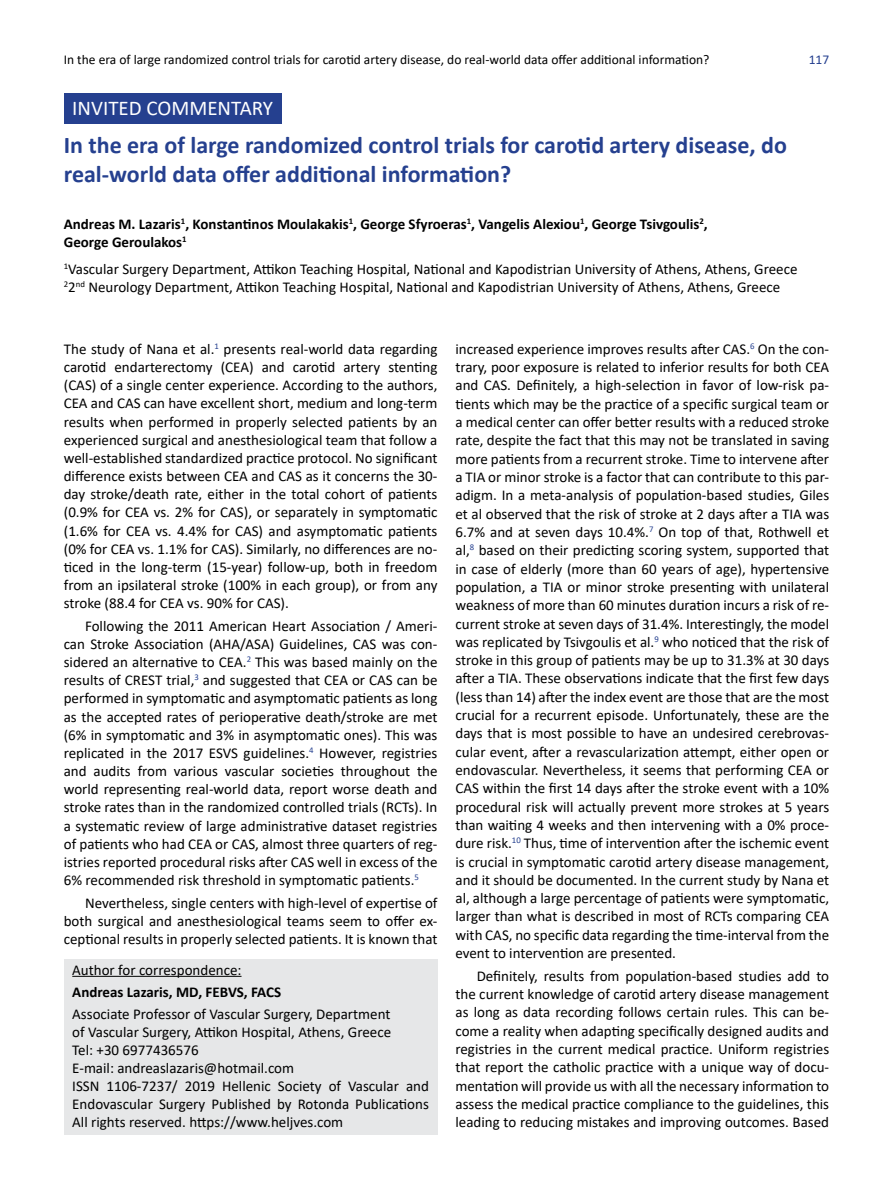
<style>
.page{position:relative;width:893px;height:1191px;background:#fff}
.page>*{position:absolute;margin:0;border:0;box-sizing:border-box;transform-origin:0 0}
.t1{font:700 24px/28.8px "Calibri";color:#25408f}
.t2{font:21px "Calibri";color:#fff}
.t3{font:15px/18.3px "Calibri";color:#000;text-align:justify}
.t4{font:700 15px/18px "Calibri";color:#000}
.t5{font:13.5px "Calibri";color:#000}
.t6{font:13.5px "Calibri";color:#25408f}
</style>
<div class="page">
<div style="left:64px;top:959px;width:373px;height:23px;background:#e6e7e8"></div>
<hr style="left:72px;top:975px;width:170px;height:1px;background:#000">
<div style="left:64px;top:981px;width:373px;height:24px;background:#e6e7e8"></div>
<div style="left:64px;top:1003px;width:373px;height:24px;background:#e6e7e8"></div>
<div style="left:64px;top:1021px;width:373px;height:24px;background:#e6e7e8"></div>
<div style="left:64px;top:1039px;width:373px;height:24px;background:#e6e7e8"></div>
<div style="left:64px;top:1057px;width:373px;height:24px;background:#e6e7e8"></div>
<div style="left:64px;top:1075px;width:373px;height:60px;background:#e6e7e8"></div>
<div style="left:64px;top:94px;width:218px;height:30px;background:#25408f"></div>
<p class="t5" style="left:64px;top:50px;width:647px">In the era of large randomized control trials for carotid artery disease, do real-world data offer additional information?</p>
<p class="t6" style="left:809px;top:50px;width:22px">117</p>
<h2 class="t2" style="left:72px;top:94px;width:202px">INVITED COMMENTARY</h2>
<h1 class="t1" style="left:64px;top:130px;width:725px">In the era of large randomized control trials for carotid artery disease, do real-world data offer additional information?</h1>
<p class="t4" style="left:64px;top:215px;width:645px">Andreas M. Lazaris<sup>1</sup>, Konstantinos Moulakakis<sup>1</sup>, George Sfyroeras<sup>1</sup>, Vangelis Alexiou<sup>1</sup>, George Tsivgoulis<sup>2</sup>,<br>George Geroulakos<sup>1</sup></p>
<p class="t3" style="left:64px;top:259px;width:735px"><sup>1</sup>Vascular Surgery Department, Attikon Teaching Hospital, National and Kapodistrian University of Athens, Athens, Greece<br><sup>2</sup>2<sup>nd</sup> Neurology Department, Attikon Teaching Hospital, National and Kapodistrian University of Athens, Athens, Greece</p>
<p class="t3" style="left:64px;top:339px;width:375px">The study of Nana et al.<sup>1</sup> presents real-world data regarding carotid endarterectomy (CEA) and carotid artery stenting (CAS) of a single center experience. According to the authors, CEA and CAS can have excellent short, medium and long-term results when performed in properly selected patients by an experienced surgical and anesthesiological team that follow a well-established standardized practice protocol. No significant difference exists between CEA and CAS as it concerns the 30- day stroke/death rate, either in the total cohort of patients (0.9% for CEA vs. 2% for CAS), or separately in symptomatic (1.6% for CEA vs. 4.4% for CAS) and asymptomatic patients (0% for CEA vs. 1.1% for CAS). Similarly, no differences are no&shy;ticed in the long-term (15-year) follow-up, both in freedom from an ipsilateral stroke (100% in each group), or from any stroke (88.4 for CEA vs. 90% for CAS).</p>
<p class="t3" style="left:64px;top:616px;width:375px;text-indent:21px">Following the 2011 American Heart Association / Ameri&shy;can Stroke Association (AHA/ASA) Guidelines, CAS was con&shy;sidered an alternative to CEA.<sup>2</sup> This was based mainly on the results of CREST trial,<sup>3</sup> and suggested that CEA or CAS can be performed in symptomatic and asymptomatic patients as long as the accepted rates of perioperative death/stroke are met (6% in symptomatic and 3% in asymptomatic ones). This was replicated in the 2017 ESVS guidelines.<sup>4</sup> However, registries and audits from various vascular societies throughout the world representing real-world data, report worse death and stroke rates than in the randomized controlled trials (RCTs). In a systematic review of large administrative dataset registries of patients who had CEA or CAS, almost three quarters of reg&shy;istries reported procedural risks after CAS well in excess of the 6% recommended risk threshold in symptomatic patients.<sup>5</sup></p>
<p class="t3" style="left:64px;top:893px;width:375px;text-indent:21px">Nevertheless, single centers with high-level of expertise of both surgical and anesthesiological teams seem to offer ex&shy;ceptional results in properly selected patients. It is known that</p>
<p class="t3" style="left:72px;top:960px;width:171px">Author for correspondence:</p>
<p class="t4" style="left:72px;top:982px;width:210px">Andreas Lazaris, MD, FEBVS, FACS</p>
<p class="t3" style="left:72px;top:1004px;width:358px;text-align:left">Associate Professor of Vascular Surgery, Department<br>of Vascular Surgery, Attikon Hospital, Athens, Greece<br>Tel: +30 6977436576<br>E-mail: andreaslazaris@hotmail.com<br>ISSN 1106-7237/ 2019 Hellenic Society of Vascular and Endovascular Surgery Published by Rotonda Publications All rights reserved. https://www.heljves.com</p>
<p class="t3" style="left:455px;top:339px;width:375px">increased experience improves results after CAS.<sup>6</sup> On the con&shy;trary, poor exposure is related to inferior results for both CEA and CAS. Definitely, a high-selection in favor of low-risk pa&shy;tients which may be the practice of a specific surgical team or a medical center can offer better results with a reduced stroke rate, despite the fact that this may not be translated in saving more patients from a recurrent stroke. Time to intervene after a TIA or minor stroke is a factor that can contribute to this par&shy;adigm. In a meta-analysis of population-based studies, Giles et al observed that the risk of stroke at 2 days after a TIA was 6.7% and at seven days 10.4%.<sup>7</sup> On top of that, Rothwell et al,<sup>8</sup> based on their predicting scoring system, supported that in case of elderly (more than 60 years of age), hypertensive population, a TIA or minor stroke presenting with unilateral weakness of more than 60 minutes duration incurs a risk of re&shy;current stroke at seven days of 31.4%. Interestingly, the model was replicated by Tsivgoulis et al.<sup>9</sup> who noticed that the risk of stroke in this group of patients may be up to 31.3% at 30 days after a TIA. These observations indicate that the first few days (less than 14) after the index event are those that are the most crucial for a recurrent episode. Unfortunately, these are the days that is most possible to have an undesired cerebrovas&shy;cular event, after a revascularization attempt, either open or endovascular. Nevertheless, it seems that performing CEA or CAS within the first 14 days after the stroke event with a 10% procedural risk will actually prevent more strokes at 5 years than waiting 4 weeks and then intervening with a 0% proce&shy;dure risk.<sup>10</sup> Thus, time of intervention after the ischemic event is crucial in symptomatic carotid artery disease management, and it should be documented. In the current study by Nana et al, although a large percentage of patients were symptomatic, larger than what is described in most of RCTs comparing CEA with CAS, no specific data regarding the time-interval from the event to intervention are presented.</p>
<p class="t3" style="left:455px;top:966px;width:375px;text-indent:21px">Definitely, results from population-based studies add to the current knowledge of carotid artery disease management as long as data recording follows certain rules. This can be&shy;come a reality when adapting specifically designed audits and registries in the current medical practice. Uniform registries that report the catholic practice with a unique way of docu&shy;mentation will provide us with all the necessary information to assess the medical practice compliance to the guidelines, this leading to reducing mistakes and improving outcomes. Based</p>
</div>
